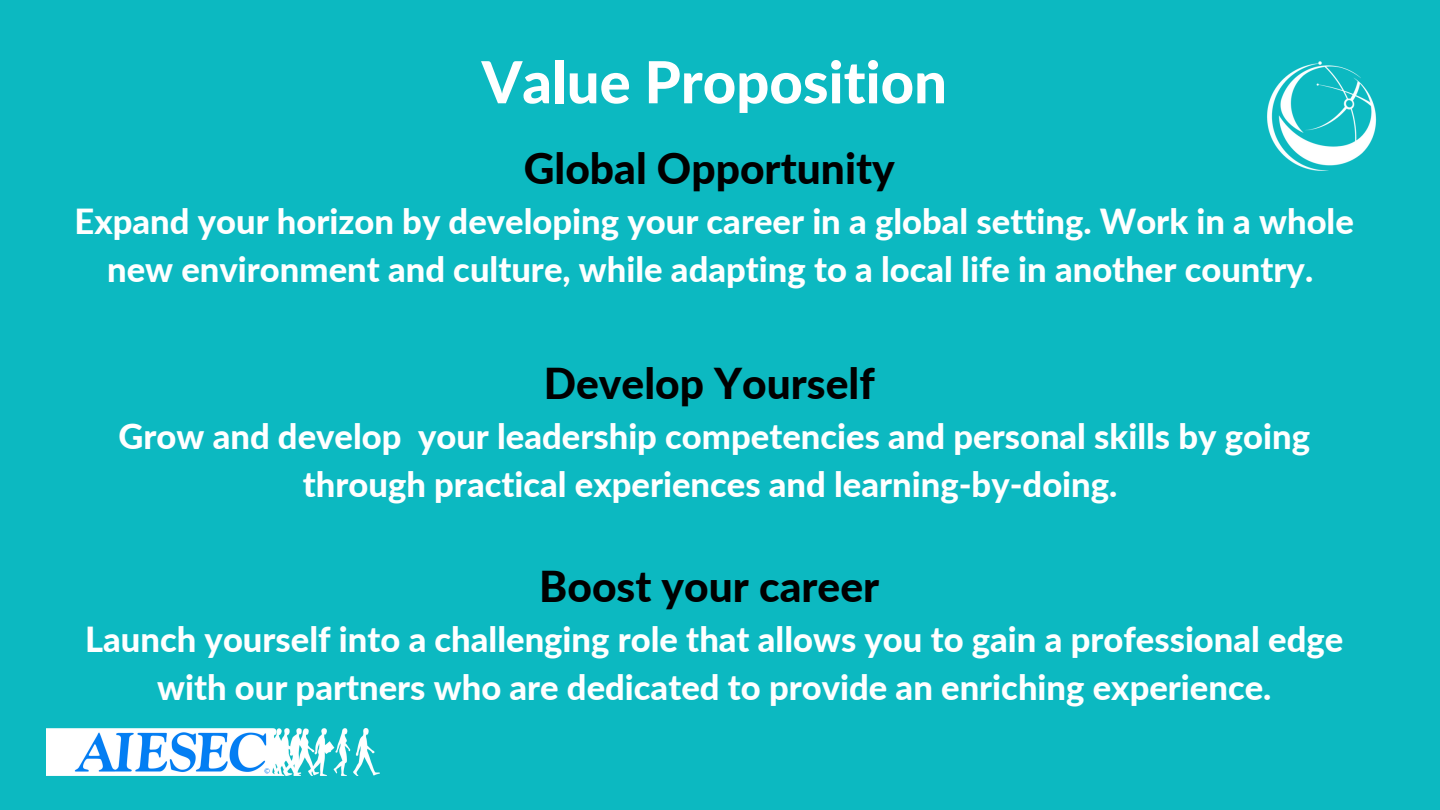
<style>
.page{position:relative;width:1440px;height:810px;background:#0cb9c1}
.page>*{position:absolute;margin:0;border:0;box-sizing:border-box;transform-origin:0 0}
.t1{font:800 58px "Lato";color:#fff}
.t2{font:800 42.6px "Lato";color:#000}
.t3{font:800 34.6px/48px "Lato";color:#fff;text-align:center}
</style>
<div class="page">
<img style="left:1267px;top:61px;width:110px;height:110px">
<img style="left:47px;top:728px;width:332px;height:47px">
<p class="t1" style="left:482px;top:46px;width:467px">Value Proposition</p>
<p class="t2" style="left:524px;top:142px;width:373px">Global Opportunity</p>
<p class="t3" style="left:75px;top:197px;width:1281px">Expand your horizon by developing your career in a global setting. Work in a whole new environment and culture, while adapting to a local life in another country.</p>
<p class="t2" style="left:544px;top:357px;width:333px">Develop Yourself</p>
<p class="t3" style="left:119px;top:412px;width:1193px">Grow and develop your leadership competencies and personal skills by going through practical experiences and learning-by-doing.</p>
<p class="t2" style="left:539px;top:560px;width:342px">Boost your career</p>
<p class="t3" style="left:85px;top:615px;width:1260px">Launch yourself into a challenging role that allows you to gain a professional edge with our partners who are dedicated to provide an enriching experience.</p>
</div>
